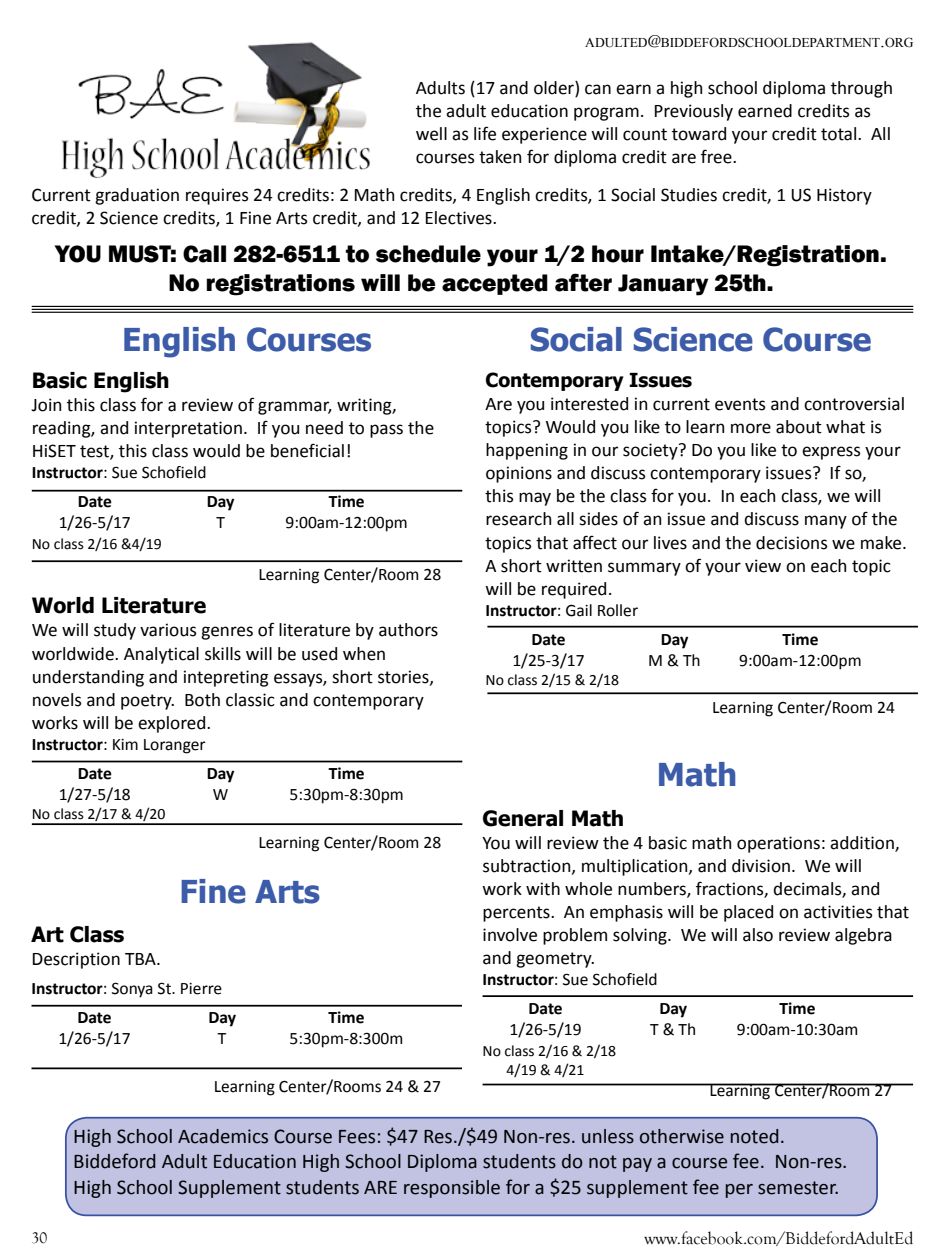
<style>
.page{position:relative;width:945px;height:1260px;background:#fff}
.page>*{position:absolute;margin:0;border:0;box-sizing:border-box;transform-origin:0 0}
.t1{font:700 31.5px "Tahoma";color:#3c5ba9}
.t2{font:800 24.5px/29.4px "Franklin Gothic";color:#000;text-align:center}
.t3{font:21px/25.2px "Calibri";color:#000}
.t4{font:700 21px "Tahoma";color:#000}
.t5{font:19.25px/23.1px "Calibri";color:#000}
.t6{font:700 19.25px "Tahoma";color:#000}
.t7{font:17.5px/28.9px "Calibri";color:#000}
.t8{font:700 17.5px/28.9px "Calibri";color:#000}
.t9{font:17.5px "Goudy Old Style T";color:#000}
.t10{font:15.75px/18.9px "Calibri";color:#000;text-align:center}
.t11{font:15.75px "Goudy Old Style T";color:#000}
.t12{font:13.47px "Times New Roman";color:#000}
.s1{font-family:"Goudy Old Style T";font-size:17.5px}
.s2{font-size:19.25px}
.s3{font-weight:400}
.s4{font-weight:700}
</style>
<div class="page">
<hr style="left:32px;top:306px;width:881px;height:1px;background:#000">
<hr style="left:32px;top:309px;width:881px;height:1px;background:#000">
<hr style="left:32px;top:312px;width:881px;height:1px;background:#000">
<hr style="left:32px;top:490px;width:430px;height:2px;background:#000">
<hr style="left:32px;top:761px;width:430px;height:1px;background:#000">
<hr style="left:32px;top:560px;width:430px;height:2px;background:#000">
<hr style="left:32px;top:823px;width:430px;height:2px;background:#000">
<img style="left:61px;top:42px;width:309px;height:137px">
<hr style="left:483px;top:995px;width:430px;height:2px;background:#000">
<hr style="left:483px;top:1084px;width:430px;height:1px;background:#000">
<hr style="left:487px;top:626px;width:431px;height:2px;background:#000">
<hr style="left:487px;top:692px;width:431px;height:2px;background:#000">
<hr style="left:32px;top:1005px;width:430px;height:2px;background:#000">
<hr style="left:32px;top:1067px;width:430px;height:2px;background:#000">
<div style="left:66px;top:1118px;width:811px;height:97px;background:#c2c3e2;border-radius:21px"></div>
<div style="left:65px;top:1117px;width:813px;height:99px;border:2px solid #3951a3;border-radius:21px"></div>
<p class="t12" style="left:585px;top:34px;width:330px">ADULTED<span class="s1">@</span>BIDDEFORDSCHOOLDEPARTMENT<span class="s2">.</span>ORG</p>
<p class="t5" style="left:416px;top:76px;width:479px">Adults (17 and older) can earn a high school diploma through the adult education program. Previously earned credits as well as life experience will count toward your credit total. All courses taken for diploma credit are free.</p>
<p class="t5" style="left:32px;top:183px;width:842px">Current graduation requires 24 credits: 2 Math credits, 4 English credits, 1 Social Studies credit, 1 US History credit, 2 Science credits, 1 Fine Arts credit, and 12 Electives.</p>
<p class="t2" style="left:55px;top:239px;width:833px">YOU MUST: Call 282-6511 to schedule your 1/2 hour Intake/Registration.<br>No registrations will be accepted after January 25th.</p>
<h1 class="t1" style="left:122px;top:317px;width:251px">English Courses</h1>
<p class="t4" style="left:32px;top:366px;width:139px">Basic English</p>
<p class="t5" style="left:32px;top:393px;width:404px">Join this class for a review of grammar, writing, reading, and interpretation. If you need to pass the<br>HiSET test, this class would be beneficial!</p>
<p class="t8" style="left:78px;top:458px;width:131px;text-indent:-46px">Instructor<span class="s3">: Sue Schofield<br></span>Date</p>
<h1 class="t1" style="left:530px;top:317px;width:343px">Social Science Course</h1>
<p class="t6" style="left:486px;top:366px;width:208px">Contemporary Issues</p>
<p class="t5" style="left:486px;top:392px;width:423px">Are you interested in current events and controversial topics? Would you like to learn more about what is happening in our society? Do you like to express your opinions and discuss contemporary issues? If so,<br>this may be the class for you. In each class, we will research all sides of an issue and discuss many of the topics that affect our lives and the decisions we make.<br>A short written summary of your view on each topic will be required.</p>
<p class="t8" style="left:531px;top:595px;width:108px;text-indent:-46px">Instructor<span class="s3">: Gail Roller<br></span>Date</p>
<p class="t8" style="left:207px;top:487px;width:29px">Day</p>
<p class="t8" style="left:329px;top:487px;width:37px">Time</p>
<p class="t7" style="left:59px;top:508px;width:74px">1/26-5/17</p>
<p class="t7" style="left:217px;top:508px;width:10px">T</p>
<p class="t7" style="left:286px;top:508px;width:124px">9:00am-12:00pm</p>
<p class="t10" style="left:32px;top:535px;width:132px">No class 2/16 &amp;4/19</p>
<p class="t7" style="left:259px;top:560px;width:184px">Learning Center/Room 28</p>
<p class="t4" style="left:32px;top:591px;width:176px">World Literature</p>
<p class="t5" style="left:32px;top:619px;width:408px">We will study various genres of literature by authors worldwide. Analytical skills will be used when understanding and intepreting essays, short stories, novels and poetry. Both classic and contemporary works will be explored.</p>
<p class="t8" style="left:78px;top:730px;width:129px;text-indent:-46px">Instructor<span class="s3">: Kim Loranger<br></span>Date</p>
<p class="t8" style="left:661px;top:624px;width:29px">Day</p>
<p class="t8" style="left:782px;top:624px;width:37px">Time</p>
<p class="t7" style="left:512px;top:645px;width:74px">1/25-3/17</p>
<p class="t7" style="left:648px;top:645px;width:54px">M &amp; Th</p>
<p class="t7" style="left:739px;top:645px;width:124px">9:00am-12:00pm</p>
<p class="t10" style="left:486px;top:670px;width:135px">No class 2/15 &amp; 2/18</p>
<p class="t7" style="left:712px;top:693px;width:184px">Learning Center/Room 24</p>
<h1 class="t1" style="left:657px;top:753px;width:82px">Math</h1>
<p class="t8" style="left:207px;top:759px;width:29px">Day</p>
<p class="t8" style="left:329px;top:759px;width:37px">Time</p>
<p class="t7" style="left:59px;top:780px;width:74px">1/27-5/18</p>
<p class="t7" style="left:213px;top:780px;width:17px">W</p>
<p class="t7" style="left:290px;top:780px;width:116px">5:30pm-8:30pm</p>
<p class="t10" style="left:32px;top:804px;width:135px">No class 2/17 &amp; 4/20</p>
<p class="t7" style="left:259px;top:827px;width:184px">Learning Center/Room 28</p>
<p class="t4" style="left:483px;top:803px;width:143px">General Math</p>
<p class="t5" style="left:483px;top:831px;width:428px">You will review the 4 basic math operations: addition, subtraction, multiplication, and division. We will<br>work with whole numbers, fractions, decimals, and percents. An emphasis will be placed on activities that involve problem solving. We will also review algebra and geometry.</p>
<p class="t8" style="left:529px;top:965px;width:131px;text-indent:-46px">Instructor<span class="s3">: Sue Schofield<br></span>Date</p>
<h1 class="t1" style="left:180px;top:869px;width:142px">Fine Arts</h1>
<p class="t4" style="left:32px;top:920px;width:94px">Art Class</p>
<p class="t5" style="left:32px;top:947px;width:131px">Description TBA.</p>
<p class="t7" style="left:77px;top:974px;width:146px;text-indent:-46px"><span class="s4">Instructor</span>: Sonya St. Pierre<br><span class="s4">Date</span></p>
<p class="t8" style="left:660px;top:994px;width:29px">Day</p>
<p class="t8" style="left:780px;top:994px;width:37px">Time</p>
<p class="t8" style="left:208px;top:1003px;width:29px">Day</p>
<p class="t8" style="left:328px;top:1003px;width:37px">Time</p>
<p class="t7" style="left:510px;top:1015px;width:74px">1/26-5/19</p>
<p class="t7" style="left:650px;top:1015px;width:48px">T &amp; Th</p>
<p class="t7" style="left:737px;top:1015px;width:123px">9:00am-10:30am</p>
<p class="t10" style="left:483px;top:1042px;width:135px">No class 2/16 &amp; 2/18<br>4/19 &amp; 4/21</p>
<p class="t7" style="left:709px;top:1076px;width:184px">Learning Center/Room 27</p>
<p class="t7" style="left:58px;top:1024px;width:74px">1/26-5/17</p>
<p class="t7" style="left:218px;top:1024px;width:10px">T</p>
<p class="t7" style="left:290px;top:1024px;width:115px">5:30pm-8:300m</p>
<p class="t7" style="left:214px;top:1072px;width:229px">Learning Center/Rooms 24 &amp; 27</p>
<p class="t3" style="left:73px;top:1124px;width:776px">High School Academics Course Fees: $47 Res./$49 Non-res. unless otherwise noted.<br>Biddeford Adult Education High School Diploma students do not pay a course fee. Non-res.<br>High School Supplement students ARE responsible for a $25 supplement fee per semester.</p>
<p class="t11" style="left:32px;top:1229px;width:17px">30</p>
<p class="t9" style="left:644px;top:1229px;width:271px">www.facebook.com/BiddefordAdultEd</p>
</div>
